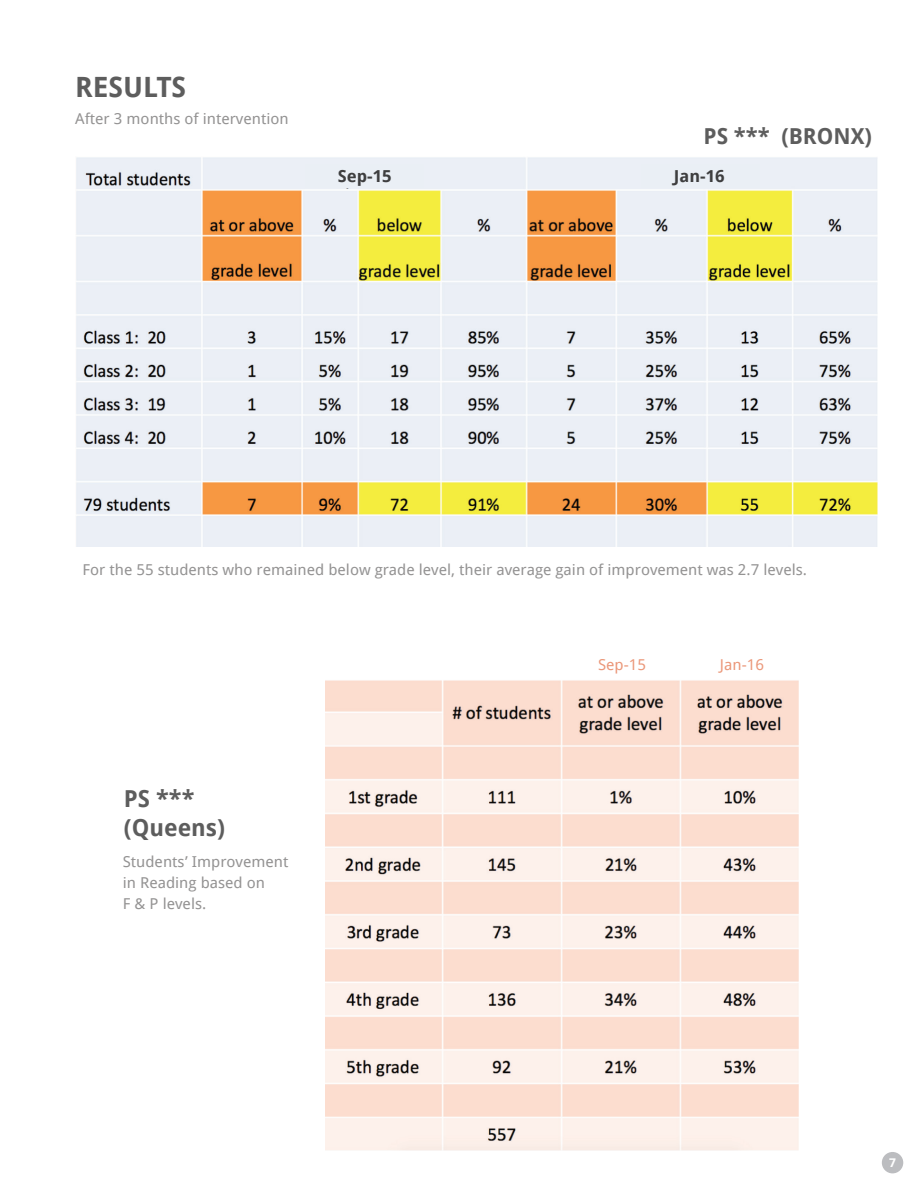
<style>
.page{position:relative;width:918px;height:1188px;background:#fff}
.page>*{position:absolute;margin:0;border:0;box-sizing:border-box;transform-origin:0 0}
.t1{font:700 27.9px "Droid Sans";color:#5d5d5d}
.t2{font:700 23.4px/29.8px "Droid Sans";color:#5d5d5d}
.t3{font:700 22.05px "Droid Sans";color:#5d5d5d}
.t4{font:700 16.5px "Droid Sans";color:#3e3e3f;scale:1.04 1}
.t5{font:15px/21px "Droid Sans";color:#949393;scale:1.04 1}
.t6{font:15px "Droid Sans";color:#eb987a;scale:1.04 1}
.t7{font:700 12px "Droid Sans";color:#fff;scale:1.04 1}
</style>
<div class="page">
<img style="left:325px;top:680px;width:473px;height:471px">
<img style="left:76px;top:157px;width:802px;height:390px">
<div style="left:305px;top:165px;width:119px;height:23px;background:#eaeff5"></div>
<div style="left:641px;top:165px;width:119px;height:23px;background:#eaeff5"></div>
<div style="left:882px;top:1152px;width:21px;height:21px;background:#bcbdc0;border-radius:50%"></div>
<h1 class="t1" style="left:75px;top:67px;width:112px">RESULTS</h1>
<p class="t5" style="left:75px;top:107px;width:207px">After 3 months of intervention</p>
<h3 class="t3" style="left:704px;top:121px;width:170px">PS *** (BRONX)</h3>
<p class="t4" style="left:338px;top:164px;width:53px">Sep-15</p>
<p class="t4" style="left:674px;top:164px;width:50px">Jan-16</p>
<p class="t5" style="left:83px;top:559px;width:698px">For the 55 students who remained below grade level, their average gain of improvement was 2.7 levels.</p>
<h2 class="t2" style="left:124px;top:783px;width:103px">PS *** (Queens)</h2>
<p class="t5" style="left:123px;top:851px;width:161px">Students’ Improvement in Reading based on<br>F &amp; P levels.</p>
<p class="t6" style="left:598px;top:655px;width:48px">Sep-15</p>
<p class="t6" style="left:720px;top:655px;width:44px">Jan-16</p>
<p class="t7" style="left:889px;top:1154px;width:8px">7</p>
</div>
